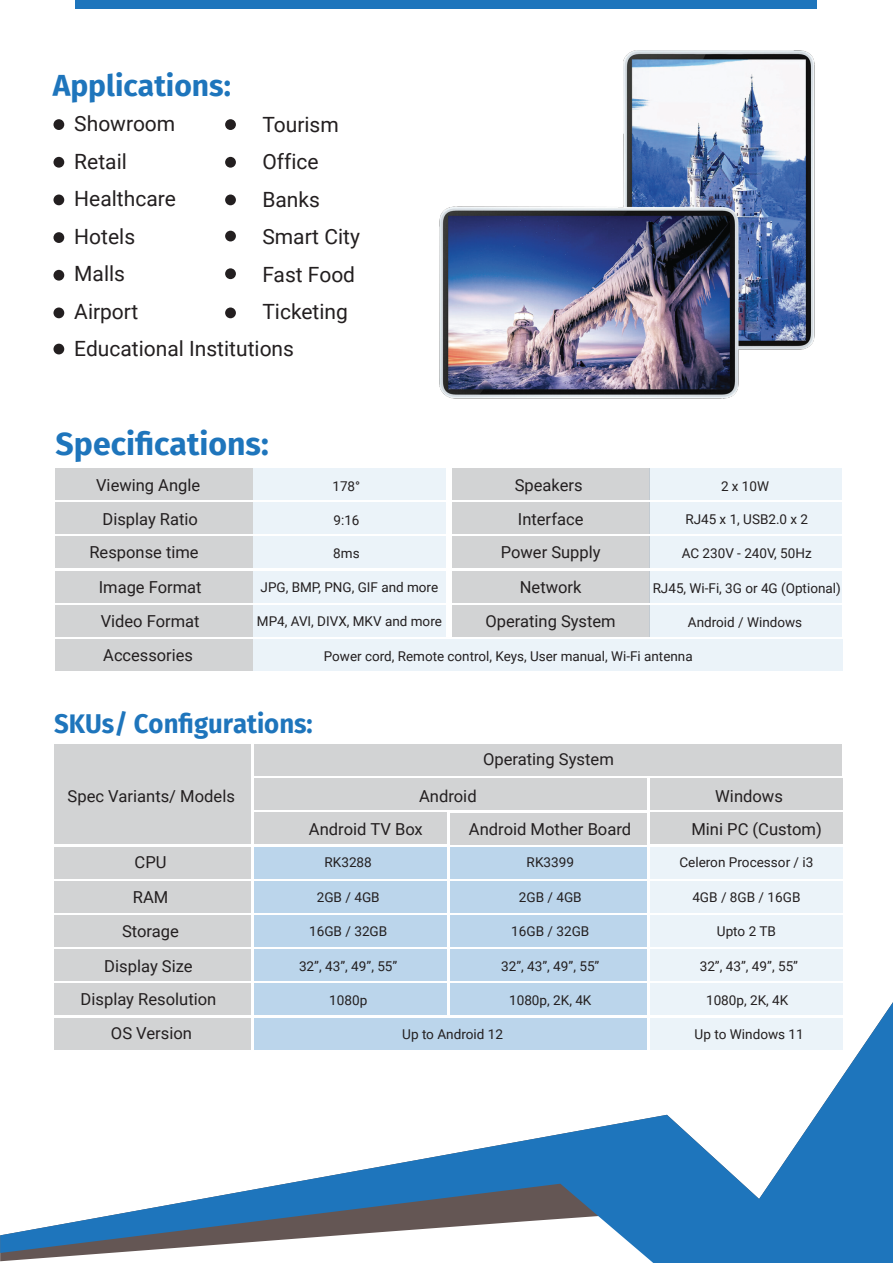
<style>
.page{position:relative;width:893px;height:1263px;background:#fff}
.page>*{position:absolute;margin:0;border:0;box-sizing:border-box;transform-origin:0 0}
.t1{font:700 31.95px "Fira Sans";color:#1e75bc}
.t2{font:700 30px "Fira Sans";color:#1e75bc}
.t3{font:700 27px "Fira Sans";color:#1e75bc;scale:.95 1}
.t4{font:21px/37.5px "Roboto";color:#231f20}
.t5{font:16.5px/34.5px "Roboto";color:#231f20}
.t6{font:13.5px "Roboto";color:#231f20}
</style>
<div class="page">
<div style="left:76px;top:0;width:741px;height:9px;background:#1e75bc"></div>
<div style="left:452px;top:468px;width:197px;height:31px;background:#d2d3d4"></div>
<div style="left:649px;top:468px;width:193px;height:31px;background:#ebf3f9"></div>
<div style="left:452px;top:502px;width:197px;height:32px;background:#d2d3d4"></div>
<div style="left:649px;top:502px;width:193px;height:32px;background:#ebf3f9"></div>
<div style="left:452px;top:537px;width:197px;height:31px;background:#d2d3d4"></div>
<div style="left:649px;top:537px;width:193px;height:31px;background:#ebf3f9"></div>
<div style="left:452px;top:571px;width:197px;height:31px;background:#d2d3d4"></div>
<div style="left:649px;top:571px;width:193px;height:31px;background:#ebf3f9"></div>
<div style="left:452px;top:605px;width:197px;height:32px;background:#d2d3d4"></div>
<div style="left:649px;top:605px;width:193px;height:32px;background:#ebf3f9"></div>
<div style="left:55px;top:468px;width:198px;height:31px;background:#d2d3d4"></div>
<div style="left:253px;top:468px;width:193px;height:31px;background:#ebf3f9"></div>
<div style="left:55px;top:502px;width:198px;height:32px;background:#d2d3d4"></div>
<div style="left:253px;top:502px;width:193px;height:32px;background:#ebf3f9"></div>
<div style="left:55px;top:537px;width:198px;height:31px;background:#d2d3d4"></div>
<div style="left:253px;top:537px;width:193px;height:31px;background:#ebf3f9"></div>
<div style="left:55px;top:571px;width:198px;height:31px;background:#d2d3d4"></div>
<div style="left:253px;top:571px;width:193px;height:31px;background:#ebf3f9"></div>
<div style="left:55px;top:605px;width:198px;height:32px;background:#d2d3d4"></div>
<div style="left:253px;top:605px;width:193px;height:32px;background:#ebf3f9"></div>
<div style="left:55px;top:640px;width:198px;height:31px;background:#d2d3d4"></div>
<div style="left:253px;top:640px;width:589px;height:31px;background:#ebf3f9"></div>
<div style="left:254px;top:744px;width:588px;height:31px;background:#d2d3d4"></div>
<div style="left:55px;top:744px;width:196px;height:100px;background:#d2d3d4"></div>
<div style="left:55px;top:847px;width:196px;height:31px;background:#d2d3d4"></div>
<div style="left:55px;top:881px;width:196px;height:31px;background:#d2d3d4"></div>
<div style="left:55px;top:915px;width:196px;height:31px;background:#d2d3d4"></div>
<div style="left:55px;top:949px;width:196px;height:31px;background:#d2d3d4"></div>
<div style="left:55px;top:984px;width:196px;height:31px;background:#d2d3d4"></div>
<div style="left:254px;top:778px;width:393px;height:31px;background:#d2d3d4"></div>
<div style="left:254px;top:813px;width:193px;height:31px;background:#d2d3d4"></div>
<div style="left:450px;top:813px;width:197px;height:31px;background:#d2d3d4"></div>
<div style="left:254px;top:847px;width:193px;height:31px;background:#bbd5eb"></div>
<div style="left:254px;top:881px;width:193px;height:31px;background:#bbd5eb"></div>
<div style="left:254px;top:915px;width:193px;height:31px;background:#bbd5eb"></div>
<div style="left:254px;top:949px;width:193px;height:31px;background:#bbd5eb"></div>
<div style="left:254px;top:984px;width:193px;height:31px;background:#bbd5eb"></div>
<div style="left:450px;top:847px;width:197px;height:31px;background:#bbd5eb"></div>
<div style="left:450px;top:881px;width:197px;height:31px;background:#bbd5eb"></div>
<div style="left:450px;top:915px;width:197px;height:31px;background:#bbd5eb"></div>
<div style="left:450px;top:949px;width:197px;height:31px;background:#bbd5eb"></div>
<div style="left:450px;top:984px;width:197px;height:31px;background:#bbd5eb"></div>
<div style="left:650px;top:778px;width:192px;height:31px;background:#d2d3d4"></div>
<div style="left:650px;top:813px;width:192px;height:31px;background:#d2d3d4"></div>
<div style="left:650px;top:847px;width:192px;height:31px;background:#ebf3f9"></div>
<div style="left:650px;top:881px;width:192px;height:31px;background:#ebf3f9"></div>
<div style="left:650px;top:915px;width:192px;height:31px;background:#ebf3f9"></div>
<div style="left:650px;top:949px;width:192px;height:31px;background:#ebf3f9"></div>
<div style="left:650px;top:984px;width:192px;height:31px;background:#ebf3f9"></div>
<div style="left:53px;top:119px;width:11px;height:11px;background:#231f20;border-radius:50%"></div>
<div style="left:53px;top:157px;width:11px;height:11px;background:#231f20;border-radius:50%"></div>
<div style="left:53px;top:195px;width:11px;height:10px;background:#231f20;border-radius:50%"></div>
<div style="left:53px;top:232px;width:11px;height:11px;background:#231f20;border-radius:50%"></div>
<div style="left:53px;top:270px;width:11px;height:11px;background:#231f20;border-radius:50%"></div>
<div style="left:53px;top:307px;width:11px;height:11px;background:#231f20;border-radius:50%"></div>
<div style="left:53px;top:344px;width:11px;height:10px;background:#231f20;border-radius:50%"></div>
<div style="left:225px;top:119px;width:11px;height:11px;background:#231f20;border-radius:50%"></div>
<div style="left:225px;top:157px;width:11px;height:11px;background:#231f20;border-radius:50%"></div>
<div style="left:225px;top:195px;width:11px;height:10px;background:#231f20;border-radius:50%"></div>
<div style="left:225px;top:231px;width:11px;height:10px;background:#231f20;border-radius:50%"></div>
<div style="left:225px;top:268px;width:11px;height:11px;background:#231f20;border-radius:50%"></div>
<div style="left:225px;top:307px;width:11px;height:11px;background:#231f20;border-radius:50%"></div>
<img style="left:439px;top:50px;width:376px;height:349px">
<svg style="left:0;top:1002px;width:893px;height:261px"></svg>
<div style="left:55px;top:1018px;width:196px;height:31px;background:#d2d3d4"></div>
<div style="left:254px;top:1018px;width:393px;height:31px;background:#bbd5eb"></div>
<div style="left:650px;top:1018px;width:192px;height:31px;background:#ebf3f9"></div>
<h2 class="t2" style="left:53px;top:61px;width:180px">Applications:</h2>
<h3 class="t4" style="left:74px;top:104px;width:221px">Showroom<br>Retail<br>Healthcare<br>Hotels<br>Malls<br>Airport<br>Educational Institutions</h3>
<h3 class="t4" style="left:262px;top:105px;width:99px">Tourism<br>Office<br>Banks<br>Smart City<br>Fast Food<br>Ticketing</h3>
<h1 class="t1" style="left:56px;top:417px;width:215px">Specifications:</h1>
<p class="t5" style="left:96px;top:467px;width:105px">Viewing Angle</p>
<p class="t6" style="left:332px;top:476px;width:29px">178°</p>
<p class="t5" style="left:103px;top:501px;width:97px">Display Ratio</p>
<p class="t6" style="left:333px;top:511px;width:28px">9:16</p>
<p class="t5" style="left:89px;top:534px;width:111px">Response time</p>
<p class="t6" style="left:333px;top:544px;width:28px">8ms</p>
<p class="t5" style="left:515px;top:467px;width:69px">Speakers</p>
<p class="t6" style="left:721px;top:476px;width:50px">2 x 10W</p>
<p class="t5" style="left:518px;top:501px;width:67px">Interface</p>
<p class="t6" style="left:685px;top:510px;width:124px">RJ45 x 1, USB2.0 x 2</p>
<p class="t5" style="left:501px;top:534px;width:101px">Power Supply</p>
<p class="t6" style="left:682px;top:544px;width:131px">AC 230V - 240V, 50Hz</p>
<p class="t5" style="left:99px;top:569px;width:104px">Image Format</p>
<p class="t5" style="left:520px;top:569px;width:63px">Network</p>
<p class="t5" style="left:101px;top:603px;width:100px">Video Format<br>Accessories</p>
<p class="t6" style="left:261px;top:578px;width:179px">JPG, BMP, PNG, GIF and more</p>
<p class="t6" style="left:257px;top:612px;width:186px">MP4, AVI, DIVX, MKV and more</p>
<p class="t6" style="left:653px;top:579px;width:190px">RJ45, Wi-Fi, 3G or 4G (Optional)</p>
<p class="t5" style="left:486px;top:603px;width:132px">Operating System</p>
<p class="t6" style="left:688px;top:612px;width:116px">Android / Windows</p>
<p class="t6" style="left:324px;top:647px;width:370px">Power cord, Remote control, Keys, User manual, Wi-Fi antenna</p>
<h3 class="t3" style="left:54px;top:700px;width:274px">SKUs/ Configurations:</h3>
<p class="t5" style="left:483px;top:741px;width:132px">Operating System</p>
<p class="t5" style="left:68px;top:778px;width:169px">Spec Variants/ Models</p>
<p class="t5" style="left:419px;top:778px;width:59px">Android</p>
<p class="t5" style="left:691px;top:778px;width:132px;line-height:33.5px;text-indent:24px">Windows<br>Mini PC (Custom)</p>
<p class="t5" style="left:309px;top:811px;width:115px">Android TV Box</p>
<p class="t5" style="left:469px;top:811px;width:164px">Android Mother Board</p>
<p class="t5" style="left:135px;top:844px;width:34px">CPU</p>
<p class="t6" style="left:325px;top:853px;width:49px">RK3288</p>
<p class="t6" style="left:527px;top:853px;width:49px">RK3399</p>
<p class="t6" style="left:679px;top:853px;width:136px">Celeron Processor / i3</p>
<p class="t5" style="left:104px;top:879px;width:90px;text-align:center">RAM<br>Storage<br>Display Size</p>
<p class="t5" style="left:81px;top:982px;width:137px">Display Resolution</p>
<p class="t6" style="left:317px;top:888px;width:64px">2GB / 4GB</p>
<p class="t6" style="left:309px;top:922px;width:80px">16GB / 32GB</p>
<p class="t6" style="left:299px;top:957px;width:100px">32”, 43”, 49”, 55”</p>
<p class="t6" style="left:329px;top:990px;width:40px">1080p</p>
<p class="t6" style="left:519px;top:888px;width:64px">2GB / 4GB</p>
<p class="t6" style="left:511px;top:922px;width:80px">16GB / 32GB</p>
<p class="t6" style="left:501px;top:957px;width:100px">32”, 43”, 49”, 55”</p>
<p class="t6" style="left:509px;top:990px;width:84px">1080p, 2K, 4K</p>
<p class="t6" style="left:692px;top:888px;width:110px">4GB / 8GB / 16GB</p>
<p class="t6" style="left:717px;top:922px;width:61px">Upto 2 TB</p>
<p class="t6" style="left:700px;top:957px;width:100px">32”, 43”, 49”, 55”</p>
<p class="t6" style="left:706px;top:990px;width:84px">1080p, 2K, 4K</p>
<p class="t5" style="left:111px;top:1015px;width:83px">OS Version</p>
<p class="t6" style="left:402px;top:1025px;width:103px">Up to Android 12</p>
<p class="t6" style="left:695px;top:1025px;width:111px">Up to Windows 11</p>
</div>
